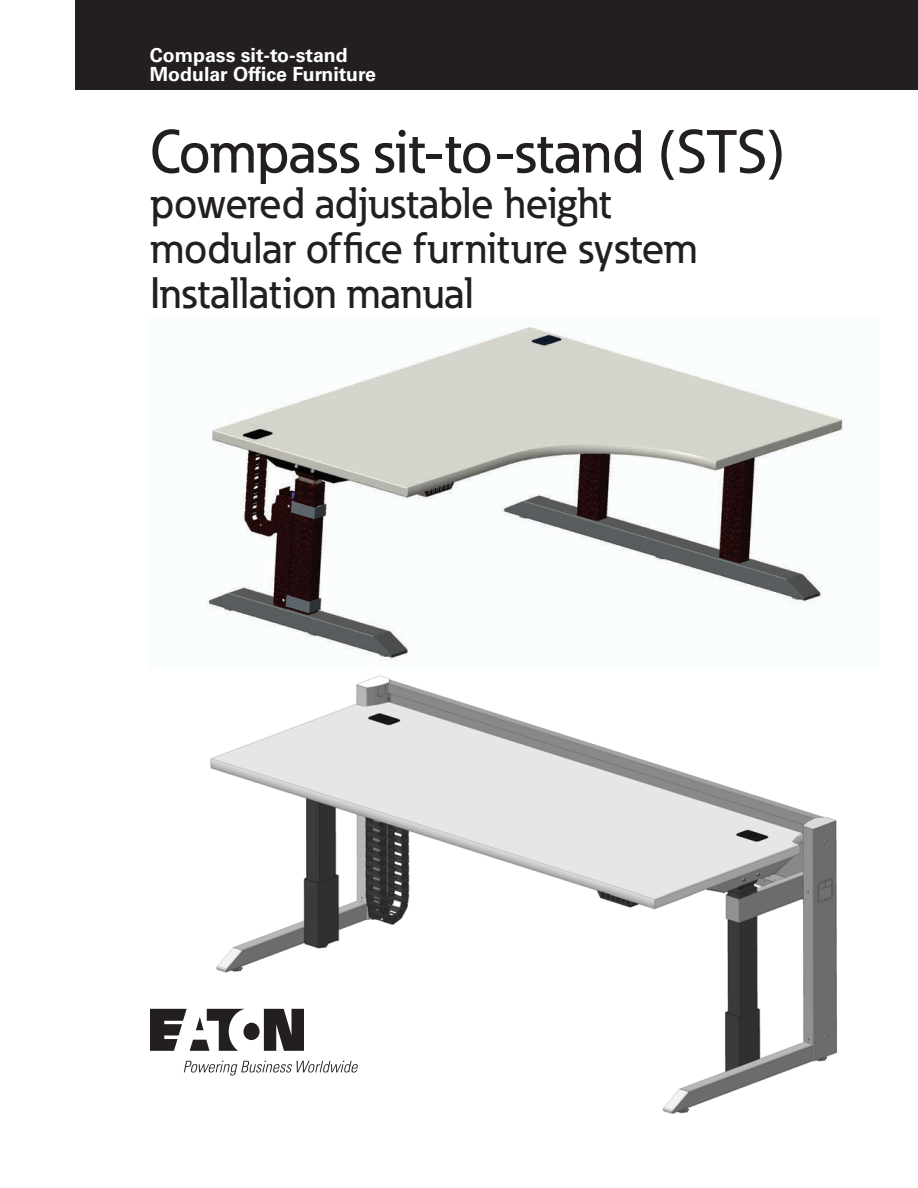
<style>
.page{position:relative;width:918px;height:1188px;background:#fff}
.page>*{position:absolute;margin:0;border:0;box-sizing:border-box;transform-origin:0 0}
._00_Manual{font:500 60px "Eaton";color:#231f20}
._00_Manual-2{font:500 43.5px/45px "Eaton";color:#231f20}
._00_Product{font:700 19.5px "Univers LT Std";color:#fff}
</style>
<div class="page">
<div style="left:75px;top:0;width:843px;height:90px;background:#231f20"></div>
<img style="left:190px;top:675px;width:647px;height:439px">
<img style="left:206px;top:327px;width:639px;height:334px">
<svg style="left:150px;top:1009px;width:154px;height:42px"></svg>
<svg style="left:184px;top:1061px;width:174px;height:15px"></svg>
<p class="_00_Product" style="left:150px;top:43px;width:199px">Compass sit-to-stand</p>
<p class="_00_Product" style="left:150px;top:63px;width:228px">Modular Office Furniture</p>
<p class="_00_Manual" style="left:150px;top:115px;width:637px">Compass sit-to-stand (STS)</p>
<p class="_00_Manual-2" style="left:150px;top:180px;width:549px">powered adjustable height modular office furniture system</p>
<p class="_00_Manual-2" style="left:150px;top:269px;width:325px">Installation manual</p>
</div>
